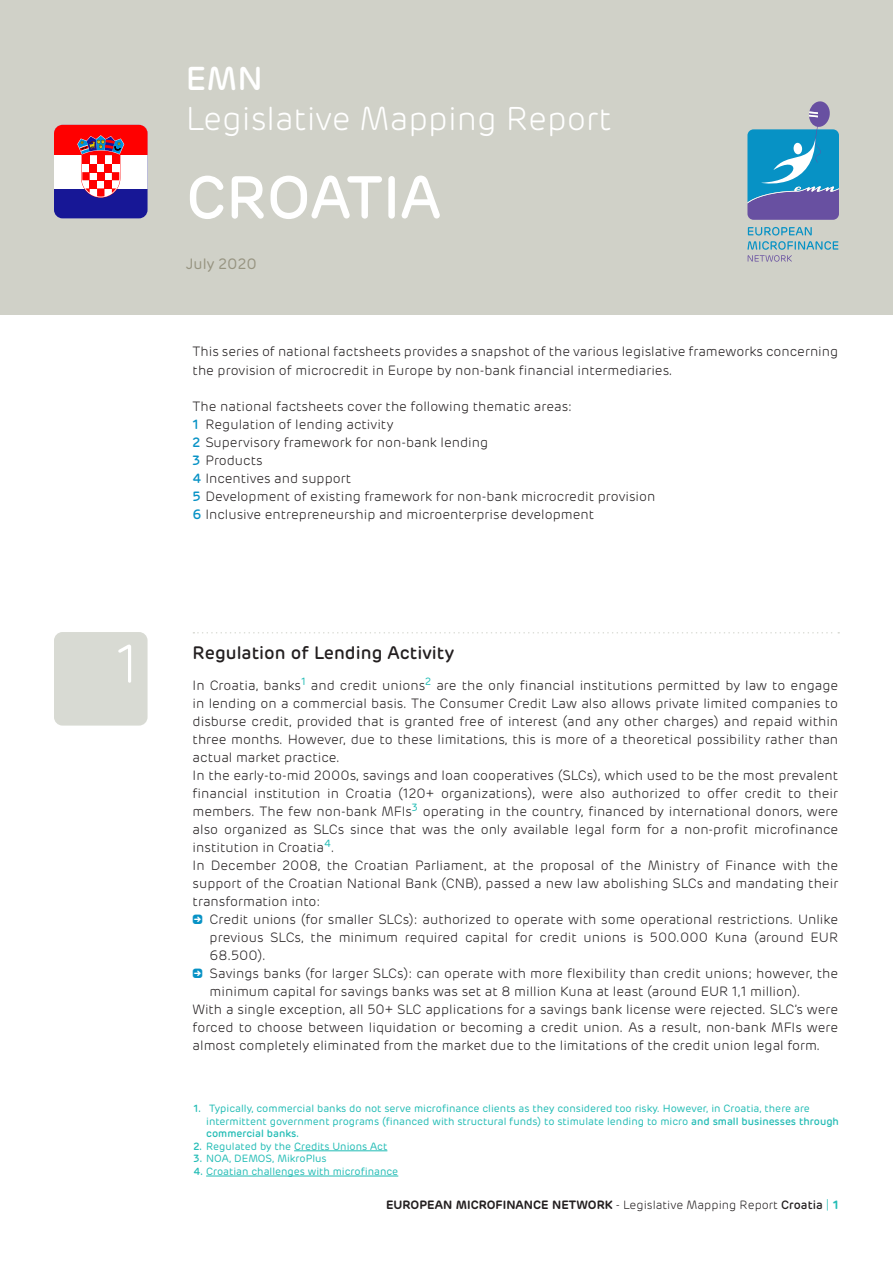
<style>
.page{position:relative;width:893px;height:1263px;background:#fff}
.page>*{position:absolute;margin:0;border:0;box-sizing:border-box;transform-origin:0 0}
.t1{font:500 60px "Rubrik";color:#fff}
.t2{font:300 54px "Rubrik";color:#fff}
.t3{font:300 33px "Rubrik";color:#fff}
.t4{font:500 33px "Rubrik";color:#fff}
.t5{font:500 18px "Rubrik";color:#231f20}
.t6{font:15px "Rubrik";color:#979481}
.t7{font:300 13.5px/18px "Rubrik";color:#231f20;text-align:justify}
.t8{font:600 12px "Rubrik";color:#231f20}
.t9{font:10.5px/12.6px "Rubrik";color:#22bcb5}
.s1{font-weight:500;color:#0792c5}
.s2{font-family:"Click Bits Arrow Pods 1";font-weight:400;color:#0792c5}
.s3{font-weight:500}
.s4{font-weight:300}
.s5{font-weight:300;color:#22bcb5}
.s6{color:#22bcb5}
</style>
<div class="page">
<div style="left:54px;top:632px;width:94px;height:93px;background:#d8dad3;border-radius:9px"></div>
<svg style="left:193px;top:632px;width:646px;height:1px"></svg>
<hr style="left:294px;top:1150px;width:93px;height:1px;background:#22bcb5">
<hr style="left:206px;top:1176px;width:192px;height:1px;background:#22bcb5">
<div style="left:0;top:0;width:893px;height:315px;background:#d0d1c8"></div>
<svg style="left:747px;top:101px;width:92px;height:119px"></svg>
<svg style="left:747px;top:227px;width:91px;height:35px"></svg>
<svg style="left:54px;top:125px;width:94px;height:93px"></svg>
<p class="t2" style="left:115px;top:632px;width:25px">1</p>
<p class="t4" style="left:186px;top:58px;width:78px">EMN</p>
<p class="t3" style="left:186px;top:99px;width:427px">Legislative Mapping Report</p>
<p class="t1" style="left:186px;top:161px;width:256px">CROATIA</p>
<p class="t6" style="left:186px;top:255px;width:73px">July 2020</p>
<p class="t7" style="left:193px;top:343px;width:647px">This series of national factsheets provides a snapshot of the various legislative frameworks concerning the provision of microcredit in Europe by non-bank financial intermediaries.</p>
<p class="t7" style="left:193px;top:397px;width:381px">The national factsheets cover the following thematic areas:</p>
<p class="t7" style="left:193px;top:415px;width:202px"><span class="s1">1</span> Regulation of lending activity</p>
<p class="t7" style="left:193px;top:433px;width:297px"><span class="s1">2</span> Supervisory framework for non-bank lending</p>
<p class="t7" style="left:193px;top:451px;width:71px"><span class="s1">3</span> Products</p>
<p class="t7" style="left:193px;top:469px;width:160px"><span class="s1">4</span> Incentives and support</p>
<p class="t7" style="left:193px;top:487px;width:464px"><span class="s1">5</span> Development of existing framework for non-bank microcredit provision</p>
<p class="t7" style="left:193px;top:505px;width:403px"><span class="s1">6</span> Inclusive entrepreneurship and microenterprise development</p>
<p class="t5" style="left:193px;top:642px;width:263px">Regulation of Lending Activity</p>
<p class="t7" style="left:193px;top:676px;width:647px">In Croatia, banks<sup>1</sup> and credit unions<sup>2</sup> are the only financial institutions permitted by law to engage in lending on a commercial basis. The Consumer Credit Law also allows private limited companies to disburse credit, provided that is granted free of interest (and any other charges) and repaid within three months. However, due to these limitations, this is more of a theoretical possibility rather than actual market practice.</p>
<p class="t7" style="left:193px;top:766px;width:647px">In the early-to-mid 2000s, savings and loan cooperatives (SLCs), which used to be the most prevalent financial institution in Croatia (120+ organizations), were also authorized to offer credit to their members. The few non-bank MFIs<sup>3</sup> operating in the country, financed by international donors, were also organized as SLCs since that was the only available legal form for a non-profit microfinance institution in Croatia<sup>4</sup>.</p>
<p class="t7" style="left:193px;top:856px;width:647px">In December 2008, the Croatian Parliament, at the proposal of the Ministry of Finance with the support of the Croatian National Bank (CNB), passed a new law abolishing SLCs and mandating their transformation into:</p>
<p class="t7" style="left:210px;top:910px;width:630px;text-indent:-17px"><span class="s2">5</span> Credit unions (for smaller SLCs): authorized to operate with some operational restrictions. Unlike previous SLCs, the minimum required capital for credit unions is 500.000 Kuna (around EUR 68.500).</p>
<p class="t7" style="left:210px;top:964px;width:630px;text-indent:-17px"><span class="s2">5</span> Savings banks (for larger SLCs): can operate with more flexibility than credit unions; however, the minimum capital for savings banks was set at 8 million Kuna at least (around EUR 1,1 million).</p>
<p class="t7" style="left:193px;top:1000px;width:647px">With a single exception, all 50+ SLC applications for a savings bank license were rejected. SLC’s were forced to choose between liquidation or becoming a credit union. As a result, non-bank MFIs were almost completely eliminated from the market due to the limitations of the credit union legal form.</p>
<p class="t9" style="left:206px;top:1102px;width:634px;text-indent:-13px"><span class="s3">1.</span> Typically, commercial banks do not serve microfinance clients as they considered too risky. However, in Croatia, there are intermittent government programs (financed with structural funds) to stimulate lending to micro <span class="s3">and small businesses through commercial banks.</span></p>
<p class="t9" style="left:193px;top:1140px;width:195px"><span class="s3">2.</span> Regulated by the Credits Unions Act</p>
<p class="t9" style="left:193px;top:1152px;width:135px"><span class="s3">3.</span> NOA, DEMOS, MikroPlus</p>
<p class="t9" style="left:193px;top:1165px;width:206px"><span class="s3">4.</span> Croatian challenges with microfinance</p>
<p class="t8" style="left:386px;top:1197px;width:454px">EUROPEAN MICROFINANCE NETWORK <span class="s4">- Legislative Mapping Report</span> <span class="s3">Croatia</span> <span class="s5">|</span> <span class="s6">1</span></p>
</div>
